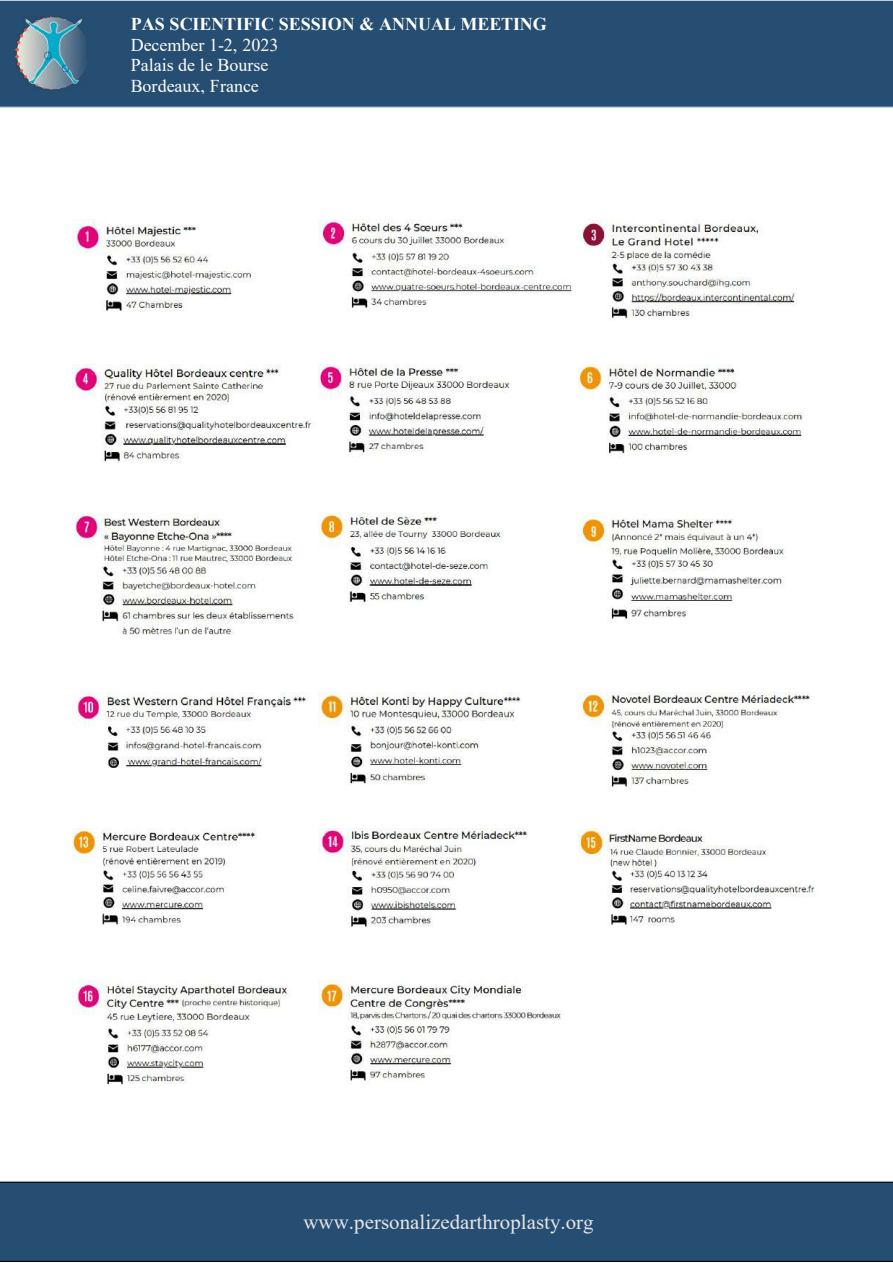
<style>
.page{position:relative;width:893px;height:1263px;background:#fff}
.page>*{position:absolute;margin:0;border:0;box-sizing:border-box;transform-origin:0 0}
.t1{font:20.85px "Times New Roman";color:#e7e6e6}
.t2{font:18px/20.7px "Times New Roman";color:#fff}
.t3{font:700 18px "Times New Roman";color:#fff}
</style>
<div class="page">
<div style="left:0;top:1182px;width:893px;height:80px;background:#264d72"></div>
<div style="left:0;top:0;width:893px;height:108px;background:#264d72"></div>
<img style="left:15px;top:16px;width:72px;height:74px">
<div style="left:120px;top:14px;width:536px;height:80px;background:#264d72"></div>
<img style="left:318px;top:980px;width:243px;height:103px">
<img style="left:318px;top:828px;width:210px;height:99px">
<img style="left:318px;top:692px;width:203px;height:93px">
<img style="left:318px;top:513px;width:185px;height:92px">
<img style="left:318px;top:364px;width:191px;height:93px">
<img style="left:318px;top:219px;width:254px;height:90px">
<img style="left:75px;top:980px;width:213px;height:104px">
<img style="left:73px;top:828px;width:184px;height:99px">
<img style="left:75px;top:692px;width:232px;height:76px">
<img style="left:73px;top:513px;width:221px;height:122px">
<img style="left:73px;top:364px;width:239px;height:98px">
<img style="left:75px;top:219px;width:176px;height:92px">
<img style="left:578px;top:828px;width:237px;height:98px">
<img style="left:578px;top:692px;width:232px;height:97px">
<img style="left:578px;top:364px;width:225px;height:93px">
<img style="left:579px;top:219px;width:218px;height:100px">
<img style="left:578px;top:513px;width:208px;height:109px">
<p class="t3" style="left:131px;top:14px;width:418px">PAS SCIENTIFIC SESSION &amp; ANNUAL MEETING</p>
<p class="t2" style="left:131px;top:34px;width:149px">December 1-2, 2023<br>Palais de le Bourse<br>Bordeaux, France</p>
<p class="t1" style="left:303px;top:1210px;width:292px">www.personalizedarthroplasty.org</p>
</div>
